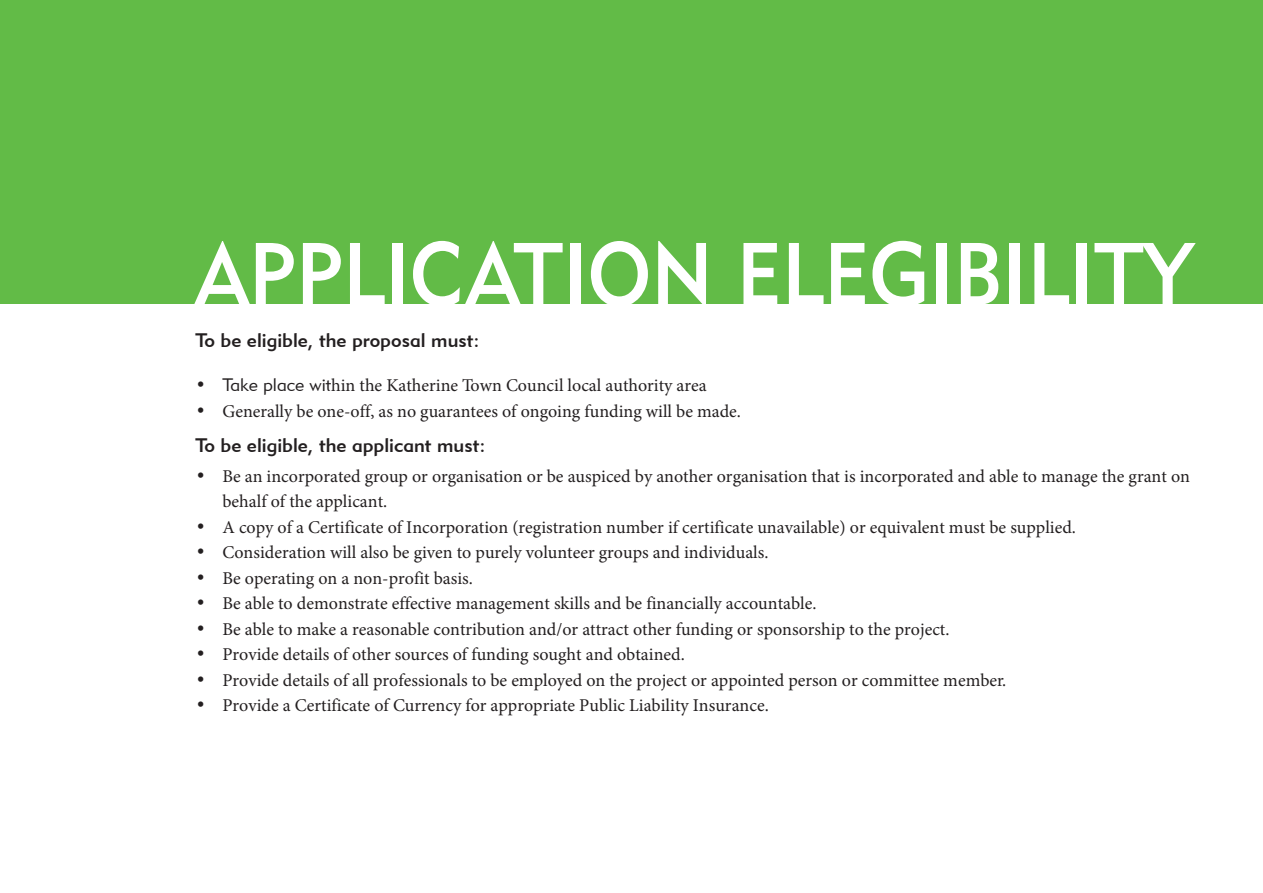
<style>
.page{position:relative;width:1263px;height:893px;background:#fff}
.page>*{position:absolute;margin:0;border:0;box-sizing:border-box;transform-origin:0 0}
.t1{font:87.45px "Geometric 415 BT Medium A";color:#fff;scale:.93 1}
.t2{font:19.5px "Geometric 415 BT Medium A";color:#231f20}
.t3{font:18px/24.9px "Minion Pro";color:#231f20}
.s1{font-family:"Geometric 415 BT Lite A"}
</style>
<div class="page">
<div style="left:0;top:0;width:1263px;height:304px;background:#62bb47"></div>
<p class="t1" style="left:195px;top:221px;width:1073px">APPLICATION ELEGIBILITY</p>
<p class="t2" style="left:195px;top:328px;width:286px">To be eligible, the proposal must:</p>
<p class="t3" style="left:195px;top:373px;width:513px"><span class="s1">• Take place wit</span>hin the Katherine Town Council local authority area</p>
<p class="t3" style="left:195px;top:398px;width:547px"><span class="s1">•</span> Generally be one-off, as no guarantees of ongoing funding will be made.</p>
<p class="t2" style="left:195px;top:433px;width:291px">To be eligible, the applicant must:</p>
<p class="t3" style="left:222px;top:463px;width:969px;text-indent:-27px"><span class="s1">•</span> Be an incorporated group or organisation or be auspiced by another organisation that is incorporated and able to manage the grant on behalf of the applicant.</p>
<p class="t3" style="left:195px;top:514px;width:882px"><span class="s1">•</span> A copy of a Certificate of Incorporation (registration number if certificate unavailable) or equivalent must be supplied.</p>
<p class="t3" style="left:195px;top:539px;width:574px"><span class="s1">•</span> Consideration will also be given to purely volunteer groups and individuals.</p>
<p class="t3" style="left:195px;top:565px;width:279px"><span class="s1">•</span> Be operating on a non-profit basis.</p>
<p class="t3" style="left:195px;top:590px;width:622px"><span class="s1">•</span> Be able to demonstrate effective management skills and be financially accountable.</p>
<p class="t3" style="left:195px;top:616px;width:755px"><span class="s1">•</span> Be able to make a reasonable contribution and/or attract other funding or sponsorship to the project.</p>
<p class="t3" style="left:195px;top:641px;width:491px"><span class="s1">•</span> Provide details of other sources of funding sought and obtained.</p>
<p class="t3" style="left:195px;top:667px;width:812px"><span class="s1">•</span> Provide details of all professionals to be employed on the project or appointed person or committee member.</p>
<p class="t3" style="left:195px;top:692px;width:575px"><span class="s1">•</span> Provide a Certificate of Currency for appropriate Public Liability Insurance.</p>
</div>
